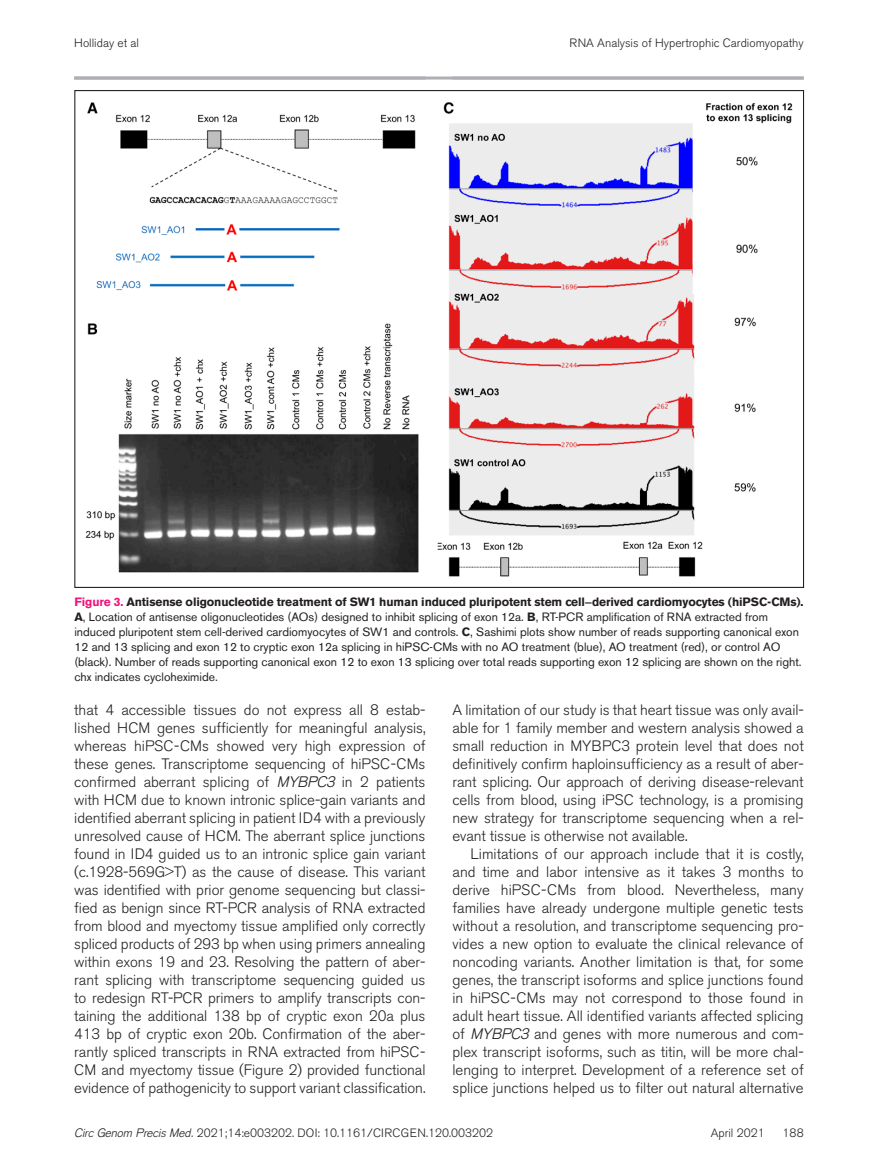
<style>
.page{position:relative;width:878px;height:1175px;background:#fff}
.page>*{position:absolute;margin:0;border:0;box-sizing:border-box;transform-origin:0 0}
.t1{font:300 15px/18px "Akzidenz Grotesk BE";letter-spacing:-.005em;color:#231f20;text-align:justify}
.t2{font:12px/15px "Akzidenz Grotesk BE";color:#231f20}
.t3{font:300 12px "Akzidenz Grotesk BE";color:#231f20}
.s1{font-weight:700;color:#ee177a}
.s2{font-weight:700}
.s3{font-family:"Gandhari Unicode";font-weight:700}
.s4{font-family:"Akzidenz Grotesk";font-style:italic}
.s5{font-size:12.75px}
</style>
<div class="page">
<hr style="left:74px;top:76px;width:729px;height:4px;background:#b9babe">
<svg style="left:74px;top:90px;width:730px;height:498px"></svg>
<p class="t3" style="left:74px;top:36px;width:66px">Holliday et al</p>
<p class="t3" style="left:569px;top:36px;width:236px">RNA Analysis of Hypertrophic Cardiomyopathy</p>
<p class="t2" style="left:74px;top:594px;width:730px"><span class="s1">Figure 3.</span> <span class="s2">Antisense oligonucleotide treatment of SW1 human induced pluripotent stem cell</span><span class="s3">–</span><span class="s2">derived cardiomyocytes (hiPSC-CMs).<br>A</span>, Location of antisense oligonucleotides (AOs) designed to inhibit splicing of exon 12a. <span class="s2">B</span>, RT-PCR amplification of RNA extracted from induced pluripotent stem cell-derived cardiomyocytes of SW1 and controls. <span class="s2">C</span>, Sashimi plots show number of reads supporting canonical exon 12 and 13 splicing and exon 12 to cryptic exon 12a splicing in hiPSC-CMs with no AO treatment (blue), AO treatment (red), or control AO (black). Number of reads supporting canonical exon 12 to exon 13 splicing over total reads supporting exon 12 splicing are shown on the right. chx indicates cycloheximide.</p>
<p class="t1" style="left:74px;top:701px;width:353px">that 4 accessible tissues do not express all 8 estab&shy;lished HCM genes sufficiently for meaningful analysis, whereas hiPSC-CMs showed very high expression of these genes. Transcriptome sequencing of hiPSC-CMs confirmed aberrant splicing of <span class="s4">MYBPC3</span> in 2 patients with HCM due to known intronic splice-gain variants and identified aberrant splicing in patient ID4 with a previously unresolved cause of HCM. The aberrant splice junctions found in ID4 guided us to an intronic splice gain variant (c.1928-569G<span class="s5">&gt;</span>T) as the cause of disease. This variant was identified with prior genome sequencing but classi&shy;fied as benign since RT-PCR analysis of RNA extracted from blood and myectomy tissue amplified only correctly spliced products of 293 bp when using primers annealing within exons 19 and 23. Resolving the pattern of aber&shy;rant splicing with transcriptome sequencing guided us to redesign RT-PCR primers to amplify transcripts con&shy;taining the additional 138 bp of cryptic exon 20a plus 413 bp of cryptic exon 20b. Confirmation of the aber&shy;rantly spliced transcripts in RNA extracted from hiPSC-CM and myectomy tissue (Figure 2) provided functional evidence of pathogenicity to support variant classification.</p>
<p class="t1" style="left:452px;top:701px;width:353px">A limitation of our study is that heart tissue was only avail&shy;able for 1 family member and western analysis showed a small reduction in MYBPC3 protein level that does not definitively confirm haploinsufficiency as a result of aber&shy;rant splicing. Our approach of deriving disease-relevant cells from blood, using iPSC technology, is a promising new strategy for transcriptome sequencing when a rel&shy;evant tissue is otherwise not available.</p>
<p class="t1" style="left:452px;top:845px;width:353px;text-indent:18px">Limitations of our approach include that it is costly, and time and labor intensive as it takes 3 months to derive hiPSC-CMs from blood. Nevertheless, many families have already undergone multiple genetic tests without a resolution, and transcriptome sequencing pro&shy;vides a new option to evaluate the clinical relevance of noncoding variants. Another limitation is that, for some genes, the transcript isoforms and splice junctions found in hiPSC-CMs may not correspond to those found in adult heart tissue. All identified variants affected splicing of <span class="s4">MYBPC3</span> and genes with more numerous and com&shy;plex transcript isoforms, such as titin, will be more chal&shy;lenging to interpret. Development of a reference set of splice junctions helped us to filter out natural alternative</p>
<p class="t3" style="left:74px;top:1126px;width:420px"><span class="s4">Circ Genom Precis Med.</span> 2021;14:e003202. DOI: 10.1161/CIRCGEN.120.003202</p>
<p class="t3" style="left:710px;top:1126px;width:55px">April 2021</p>
<p class="t3" style="left:782px;top:1126px;width:23px">188</p>
</div>
